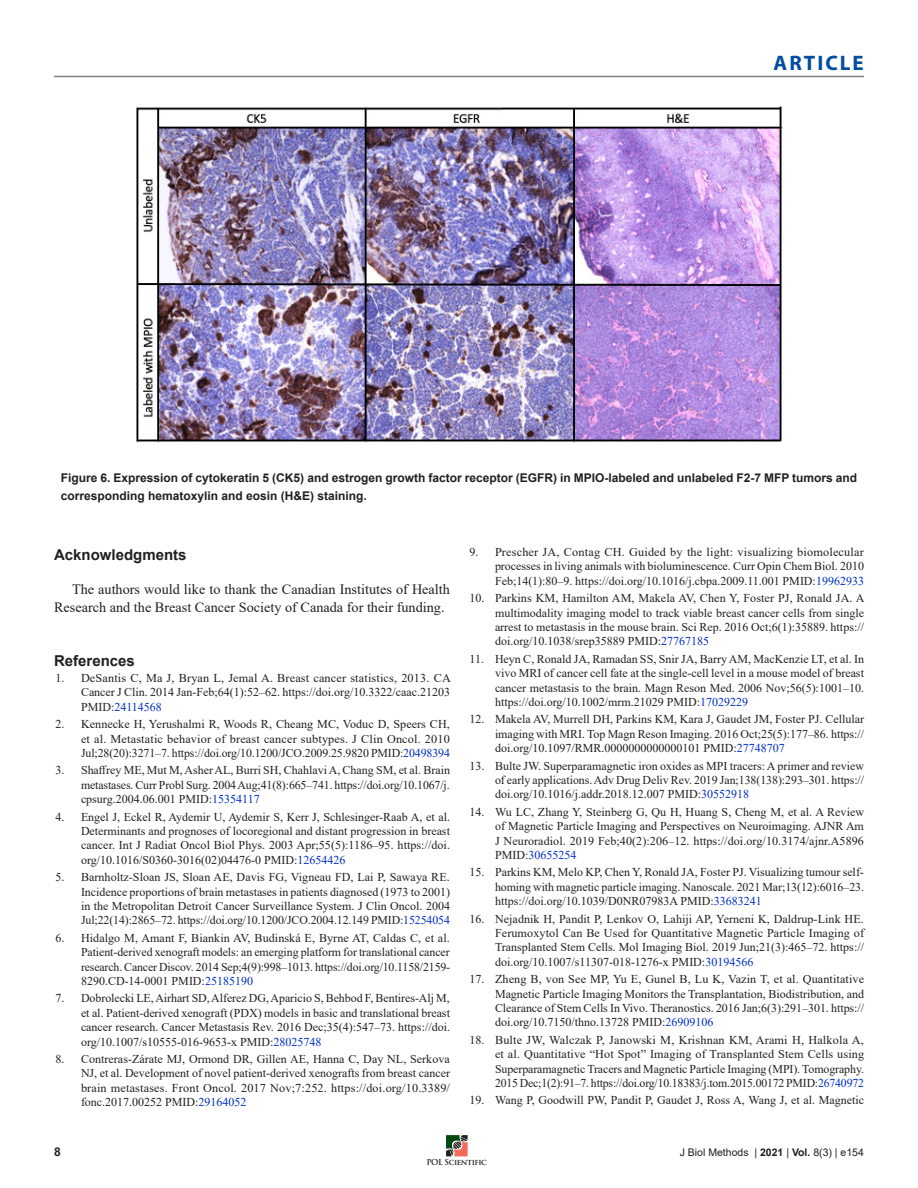
<style>
.page{position:relative;width:918px;height:1188px;background:#fff}
.page>*{position:absolute;margin:0;border:0;box-sizing:border-box;transform-origin:0 0}
.t1{font:700 21px "Myriad Pro";letter-spacing:.095em;color:#014da2}
.Subhead_Black{font:700 15px "Arial";color:#231f20}
.Body{font:14.25px/18px "Times New Roman";color:#231f20}
.t2{font:12px/14.4px "Times New Roman";color:#231f20;text-align:justify}
.Figure_Legend_-_Span{font:700 12px/18px "Arial";color:#231f20}
.t3{font:10.5px "Arial";color:#231f20}
.t4{font:700 7.95px "Trajan Pro";letter-spacing:-.05em;color:#231f20}
.s1{color:#002fc4}
.s2{font-weight:700}
</style>
<div class="page">
<svg style="left:446px;top:1135px;width:22px;height:21px"></svg>
<hr style="left:54px;top:76px;width:810px;height:1px;background:#808285">
<img style="left:136px;top:106px;width:647px;height:337px">
<h1 class="t1" style="left:774px;top:49px;width:92px">ARTICLE</h1>
<p class="Figure_Legend_-_Span" style="left:61px;top:468px;width:798px">Figure 6. Expression of cytokeratin 5 (CK5) and estrogen growth factor receptor (EGFR) in MPIO-labeled and unlabeled F2-7 MFP tumors and corresponding hematoxylin and eosin (H&amp;E) staining.</p>
<p class="Subhead_Black" style="left:54px;top:544px;width:134px">Acknowledgments</p>
<p class="Body" style="left:54px;top:580px;width:398px;text-indent:18px">The authors would like to thank the Canadian Institutes of Health<br>Research and the Breast Cancer Society of Canada for their funding.</p>
<p class="Subhead_Black" style="left:54px;top:650px;width:82px">References</p>
<p class="t2" style="left:81px;top:670px;width:371px;text-indent:-26px">1. DeSantis C, Ma J, Bryan L, Jemal A. Breast cancer statistics, 2013. CA Cancer J Clin. 2014 Jan-Feb;64(1):52–62. https://doi.org/10.3322/caac.21203<br>PMID:<span class="s1">24114568</span></p>
<p class="t2" style="left:81px;top:717px;width:371px;text-indent:-26px">2. Kennecke H, Yerushalmi R, Woods R, Cheang MC, Voduc D, Speers CH, et al. Metastatic behavior of breast cancer subtypes. J Clin Oncol. 2010<br>Jul;28(20):3271–7. https://doi.org/10.1200/JCO.2009.25.9820 PMID:<span class="s1">20498394</span></p>
<p class="t2" style="left:81px;top:763px;width:371px;text-indent:-26px">3. Shaffrey ME, Mut M, Asher AL, Burri SH, Chahlavi A, Chang SM, et al. Brain metastases. Curr Probl Surg. 2004 Aug;41(8):665–741. https://doi.org/10.1067/j. cpsurg.2004.06.001 PMID:<span class="s1">15354117</span></p>
<p class="t2" style="left:81px;top:809px;width:371px;text-indent:-26px">4. Engel J, Eckel R, Aydemir U, Aydemir S, Kerr J, Schlesinger-Raab A, et al.<br>Determinants and prognoses of locoregional and distant progression in breast cancer. Int J Radiat Oncol Biol Phys. 2003 Apr;55(5):1186–95. https://doi. org/10.1016/S0360-3016(02)04476-0 PMID:<span class="s1">12654426</span></p>
<p class="t2" style="left:81px;top:870px;width:371px;text-indent:-26px">5. Barnholtz-Sloan JS, Sloan AE, Davis FG, Vigneau FD, Lai P, Sawaya RE.<br>Incidence proportions of brain metastases in patients diagnosed (1973 to 2001) in the Metropolitan Detroit Cancer Surveillance System. J Clin Oncol. 2004<br>Jul;22(14):2865–72. https://doi.org/10.1200/JCO.2004.12.149 PMID:<span class="s1">15254054</span></p>
<p class="t2" style="left:81px;top:930px;width:371px;text-indent:-26px">6. Hidalgo M, Amant F, Biankin AV, Budinská E, Byrne AT, Caldas C, et al.<br>Patient-derived xenograft models: an emerging platform for translational cancer research. Cancer Discov. 2014 Sep;4(9):998–1013. https://doi.org/10.1158/2159- 8290.CD-14-0001 PMID:<span class="s1">25185190</span></p>
<p class="t2" style="left:81px;top:991px;width:371px;text-indent:-26px">7. Dobrolecki LE, Airhart SD, Alferez DG, Aparicio S, Behbod F, Bentires-Alj M, et al. Patient-derived xenograft (PDX) models in basic and translational breast cancer research. Cancer Metastasis Rev. 2016 Dec;35(4):547–73. https://doi. org/10.1007/s10555-016-9653-x PMID:<span class="s1">28025748</span></p>
<p class="t2" style="left:81px;top:1051px;width:371px;text-indent:-26px">8. Contreras-Zárate MJ, Ormond DR, Gillen AE, Hanna C, Day NL, Serkova NJ, et al. Development of novel patient-derived xenografts from breast cancer brain metastases. Front Oncol. 2017 Nov;7:252. https://doi.org/10.3389/ fonc.2017.00252 PMID:<span class="s1">29164052</span></p>
<p class="t2" style="left:495px;top:544px;width:371px;text-indent:-26px">9. Prescher JA, Contag CH. Guided by the light: visualizing biomolecular processes in living animals with bioluminescence. Curr Opin Chem Biol. 2010<br>Feb;14(1):80–9. https://doi.org/10.1016/j.cbpa.2009.11.001 PMID:<span class="s1">19962933</span></p>
<p class="t2" style="left:495px;top:591px;width:371px;text-indent:-26px">10. Parkins KM, Hamilton AM, Makela AV, Chen Y, Foster PJ, Ronald JA. A multimodality imaging model to track viable breast cancer cells from single arrest to metastasis in the mouse brain. Sci Rep. 2016 Oct;6(1):35889. https:// doi.org/10.1038/srep35889 PMID:<span class="s1">27767185</span></p>
<p class="t2" style="left:495px;top:651px;width:371px;text-indent:-26px">11. Heyn C, Ronald JA, Ramadan SS, Snir JA, Barry AM, MacKenzie LT, et al. In vivo MRI of cancer cell fate at the single-cell level in a mouse model of breast cancer metastasis to the brain. Magn Reson Med. 2006 Nov;56(5):1001–10. https://doi.org/10.1002/mrm.21029 PMID:<span class="s1">17029229</span></p>
<p class="t2" style="left:495px;top:712px;width:371px;text-indent:-26px">12. Makela AV, Murrell DH, Parkins KM, Kara J, Gaudet JM, Foster PJ. Cellular imaging with MRI. Top Magn Reson Imaging. 2016 Oct;25(5):177–86. https:// doi.org/10.1097/RMR.0000000000000101 PMID:<span class="s1">27748707</span></p>
<p class="t2" style="left:495px;top:758px;width:371px;text-indent:-26px">13. Bulte JW. Superparamagnetic iron oxides as MPI tracers: A primer and review of early applications. Adv Drug Deliv Rev. 2019 Jan;138(138):293–301. https:// doi.org/10.1016/j.addr.2018.12.007 PMID:<span class="s1">30552918</span></p>
<p class="t2" style="left:495px;top:804px;width:371px;text-indent:-26px">14. Wu LC, Zhang Y, Steinberg G, Qu H, Huang S, Cheng M, et al. A Review of Magnetic Particle Imaging and Perspectives on Neuroimaging. AJNR Am J Neuroradiol. 2019 Feb;40(2):206–12. https://doi.org/10.3174/ajnr.A5896<br>PMID:<span class="s1">30655254</span></p>
<p class="t2" style="left:495px;top:865px;width:371px;text-indent:-26px">15. Parkins KM, Melo KP, Chen Y, Ronald JA, Foster PJ. Visualizing tumour self&shy;homing with magnetic particle imaging. Nanoscale. 2021 Mar;13(12):6016–23. https://doi.org/10.1039/D0NR07983A PMID:<span class="s1">33683241</span></p>
<p class="t2" style="left:495px;top:911px;width:371px;text-indent:-26px">16. Nejadnik H, Pandit P, Lenkov O, Lahiji AP, Yerneni K, Daldrup-Link HE.<br>Ferumoxytol Can Be Used for Quantitative Magnetic Particle Imaging of Transplanted Stem Cells. Mol Imaging Biol. 2019 Jun;21(3):465–72. https:// doi.org/10.1007/s11307-018-1276-x PMID:<span class="s1">30194566</span></p>
<p class="t2" style="left:495px;top:972px;width:371px;text-indent:-26px">17. Zheng B, von See MP, Yu E, Gunel B, Lu K, Vazin T, et al. Quantitative Magnetic Particle Imaging Monitors the Transplantation, Biodistribution, and Clearance of Stem Cells In Vivo. Theranostics. 2016 Jan;6(3):291–301. https:// doi.org/10.7150/thno.13728 PMID:<span class="s1">26909106</span></p>
<p class="t2" style="left:495px;top:1032px;width:371px;text-indent:-26px">18. Bulte JW, Walczak P, Janowski M, Krishnan KM, Arami H, Halkola A, et al. Quantitative “Hot Spot” Imaging of Transplanted Stem Cells using Superparamagnetic Tracers and Magnetic Particle Imaging (MPI). Tomography.<br>2015 Dec;1(2):91–7. https://doi.org/10.18383/j.tom.2015.00172 PMID:<span class="s1">26740972</span></p>
<p class="t2" style="left:470px;top:1093px;width:396px">19. Wang P, Goodwill PW, Pandit P, Gaudet J, Ross A, Wang J, et al. Magnetic</p>
<p class="Figure_Legend_-_Span" style="left:54px;top:1143px;width:8px">8</p>
<p class="t3" style="left:680px;top:1145px;width:186px">J Biol Methods | <span class="s2">2021</span> | <span class="s2">Vol.</span> 8(3) | e154</p>
<p class="t4" style="left:427px;top:1158px;width:62px">POL Scientific</p>
</div>
